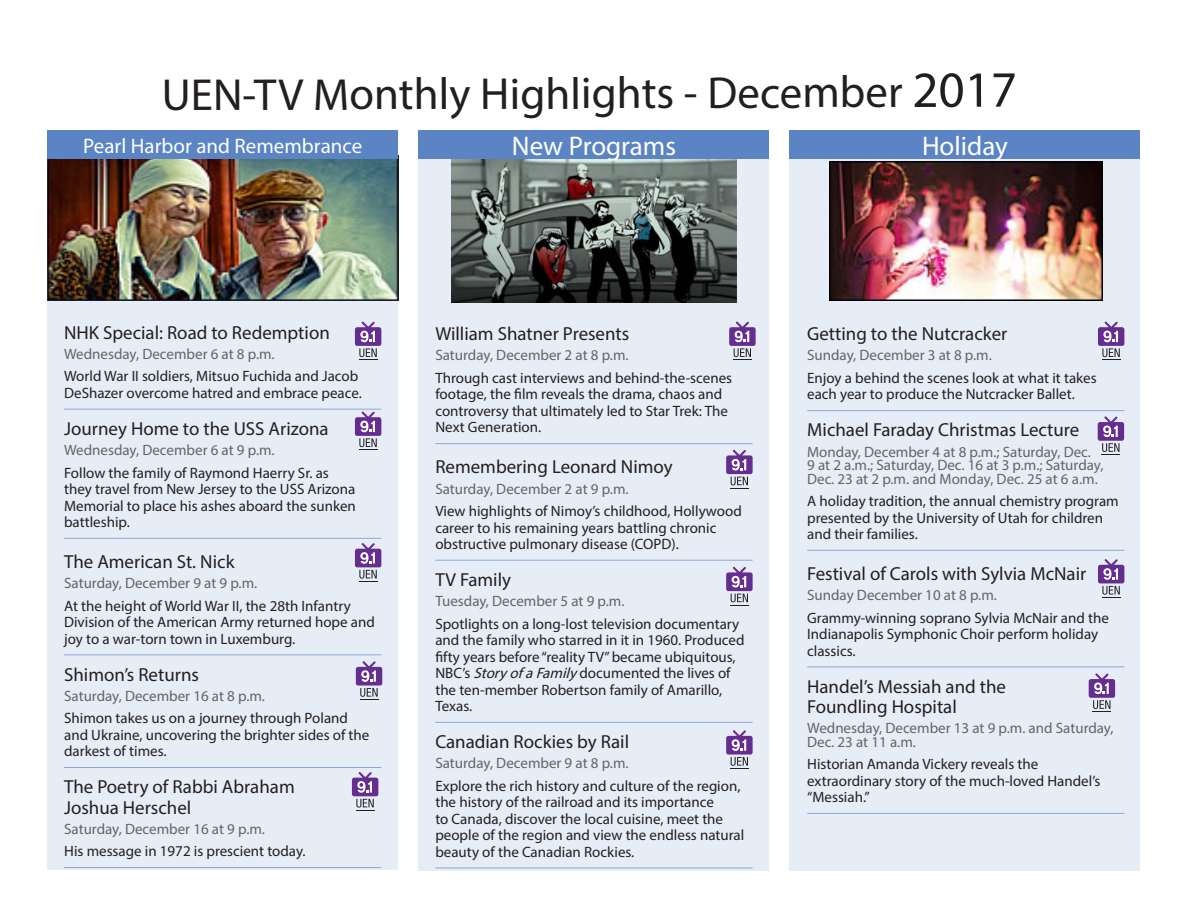
<style>
.page{position:relative;width:1188px;height:918px;background:#fff}
.page>*{position:absolute;margin:0;border:0;box-sizing:border-box;transform-origin:0 0}
.Headline{font:45px "Myriad Pro";letter-spacing:-.005em;color:#231f20}
.Column_Headers{font:27px "Myriad Pro";color:#fff}
.Column_Headers-2{font:21px "Myriad Pro";color:#fff}
.Program_Title{font:18.9px/20.4px "Myriad Pro";color:#231f20}
.Body_copy___no_rule{font:18.9px "Myriad Pro";color:#231f20}
.Body_copy{font:15px/16.5px "Myriad Pro";color:#231f20}
.Date_and_Time{font:15px/13.5px "Myriad Pro";color:#636466}
.s1{font-size:51px}
.s2{font-style:italic}
</style>
<div class="page">
<div style="left:789px;top:156px;width:351px;height:715px;background:#e7edf6"></div>
<div style="left:47px;top:156px;width:351px;height:714px;background:#e7edf6"></div>
<div style="left:418px;top:156px;width:352px;height:715px;background:#e7edf6"></div>
<img style="left:829px;top:161px;width:273px;height:140px">
<img style="left:452px;top:159px;width:284px;height:143px">
<div style="left:47px;top:156px;width:351px;height:145px;background:#5b84c5;opacity:.75"></div>
<hr style="left:64px;top:409px;width:317px;height:1px;background:#8ca9d6">
<hr style="left:64px;top:538px;width:317px;height:1px;background:#8ca9d6">
<hr style="left:64px;top:654px;width:317px;height:1px;background:#8ca9d6">
<hr style="left:64px;top:767px;width:317px;height:1px;background:#8ca9d6">
<hr style="left:64px;top:867px;width:317px;height:1px;background:#8ca9d6">
<hr style="left:807px;top:410px;width:317px;height:1px;background:#8ca9d6">
<hr style="left:807px;top:550px;width:317px;height:1px;background:#8ca9d6">
<hr style="left:807px;top:666px;width:317px;height:1px;background:#8ca9d6">
<hr style="left:807px;top:813px;width:317px;height:1px;background:#8ca9d6">
<svg style="left:355px;top:321px;width:26px;height:39px"></svg>
<svg style="left:1098px;top:321px;width:26px;height:39px"></svg>
<svg style="left:355px;top:411px;width:26px;height:39px"></svg>
<hr style="left:435px;top:443px;width:318px;height:1px;background:#8ca9d6">
<hr style="left:435px;top:560px;width:318px;height:1px;background:#8ca9d6">
<hr style="left:435px;top:722px;width:318px;height:1px;background:#8ca9d6">
<hr style="left:435px;top:868px;width:318px;height:1px;background:#8ca9d6">
<svg style="left:729px;top:321px;width:27px;height:39px"></svg>
<svg style="left:726px;top:450px;width:27px;height:39px"></svg>
<svg style="left:726px;top:730px;width:27px;height:39px"></svg>
<svg style="left:1098px;top:416px;width:26px;height:39px"></svg>
<svg style="left:726px;top:567px;width:27px;height:39px"></svg>
<svg style="left:356px;top:661px;width:26px;height:39px"></svg>
<svg style="left:355px;top:543px;width:26px;height:39px"></svg>
<svg style="left:1098px;top:559px;width:26px;height:39px"></svg>
<svg style="left:1089px;top:673px;width:26px;height:39px"></svg>
<svg style="left:352px;top:772px;width:26px;height:39px"></svg>
<div style="left:47px;top:130px;width:351px;height:29px;background:#5b84c5"></div>
<div style="left:418px;top:130px;width:352px;height:29px;background:#5b84c5"></div>
<div style="left:789px;top:130px;width:351px;height:29px;background:#5b84c5"></div>
<p class="Headline" style="left:162px;top:66px;width:857px">UEN-TV Monthly Highlights - December <span class="s1">2017</span></p>
<p class="Column_Headers-2" style="left:83px;top:133px;width:281px">Pearl Harbor and Remembrance</p>
<p class="Column_Headers" style="left:512px;top:129px;width:166px">New Programs</p>
<p class="Column_Headers" style="left:922px;top:129px;width:87px">Holiday</p>
<p class="Program_Title" style="left:64px;top:322px;width:267px">NHK Special: Road to Redemption</p>
<p class="Date_and_Time" style="left:64px;top:347px;width:212px">Wednesday, December 6 at 8 p.m.</p>
<p class="Body_copy" style="left:64px;top:368px;width:299px">World War II soldiers, Mitsuo Fuchida and Jacob<br>DeShazer overcome hatred and embrace peace.</p>
<p class="Program_Title" style="left:64px;top:418px;width:266px">Journey Home to the USS Arizona</p>
<p class="Date_and_Time" style="left:64px;top:443px;width:212px">Wednesday, December 6 at 9 p.m.</p>
<p class="Body_copy" style="left:64px;top:464px;width:293px">Follow the family of Raymond Haerry Sr. as they travel from New Jersey to the USS Arizona Memorial to place his ashes aboard the sunken battleship.</p>
<p class="Program_Title" style="left:64px;top:551px;width:172px">The American St. Nick</p>
<p class="Date_and_Time" style="left:64px;top:576px;width:195px">Saturday, December 9 at 9 p.m.</p>
<p class="Body_copy" style="left:64px;top:597px;width:312px">At the height of World War II, the 28th Infantry<br>Division of the American Army returned hope and joy to a war-torn town in Luxemburg.</p>
<p class="Program_Title" style="left:64px;top:664px;width:136px">Shimon’s Returns</p>
<p class="Date_and_Time" style="left:64px;top:689px;width:202px">Saturday, December 16 at 8 p.m.</p>
<p class="Body_copy" style="left:64px;top:710px;width:307px">Shimon takes us on a journey through Poland and Ukraine, uncovering the brighter sides of the darkest of times.</p>
<p class="Program_Title" style="left:64px;top:776px;width:232px">The Poetry of Rabbi Abraham<br>Joshua Herschel</p>
<p class="Date_and_Time" style="left:64px;top:822px;width:202px">Saturday, December 16 at 9 p.m.</p>
<p class="Body_copy" style="left:64px;top:843px;width:243px">His message in 1972 is prescient today.</p>
<p class="Program_Title" style="left:435px;top:323px;width:195px">William Shatner Presents</p>
<p class="Date_and_Time" style="left:435px;top:348px;width:195px">Saturday, December 2 at 8 p.m.</p>
<p class="Body_copy" style="left:435px;top:369px;width:298px">Through cast interviews and behind-the-scenes footage, the film reveals the drama, chaos and controversy that ultimately led to Star Trek: The Next Generation.</p>
<p class="Program_Title" style="left:435px;top:456px;width:239px">Remembering Leonard Nimoy</p>
<p class="Date_and_Time" style="left:435px;top:482px;width:195px">Saturday, December 2 at 9 p.m.</p>
<p class="Body_copy" style="left:435px;top:503px;width:308px">View highlights of Nimoy’s childhood, Hollywood career to his remaining years battling chronic obstructive pulmonary disease (COPD).</p>
<p class="Program_Title" style="left:435px;top:569px;width:77px">TV Family</p>
<p class="Date_and_Time" style="left:435px;top:594px;width:191px">Tuesday, December 5 at 9 p.m.</p>
<p class="Body_copy" style="left:435px;top:615px;width:311px">Spotlights on a long-lost television documentary and the family who starred in it in 1960. Produced fifty years before “reality TV” became ubiquitous, NBC’s <span class="s2">StoryofaFamily</span>documented the lives of the ten-member Robertson family of Amarillo, Texas.</p>
<p class="Program_Title" style="left:435px;top:731px;width:195px">Canadian Rockies by Rail</p>
<p class="Date_and_Time" style="left:435px;top:756px;width:195px">Saturday, December 9 at 8 p.m.</p>
<p class="Body_copy" style="left:435px;top:777px;width:311px">Explore the rich history and culture of the region, the history of the railroad and its importance<br>to Canada, discover the local cuisine, meet the people of the region and view the endless natural beauty of the Canadian Rockies.</p>
<p class="Program_Title" style="left:807px;top:323px;width:202px">Getting to the Nutcracker</p>
<p class="Date_and_Time" style="left:807px;top:348px;width:186px">Sunday, December 3 at 8 p.m.</p>
<p class="Body_copy" style="left:807px;top:369px;width:291px">Enjoy a behind the scenes look at what it takes each year to produce the Nutcracker Ballet.</p>
<p class="Body_copy___no_rule" style="left:807px;top:418px;width:274px">Michael Faraday Christmas Lecture</p>
<p class="Date_and_Time" style="left:807px;top:445px;width:298px">Monday, December 4 at 8 p.m.; Saturday, Dec.<br>9 at 2 a.m.; Saturday, Dec. 16 at 3 p.m.; Saturday,<br>Dec. 23 at 2 p.m. and Monday, Dec. 25 at 6 a.m.</p>
<p class="Body_copy" style="left:807px;top:493px;width:313px">A holiday tradition, the annual chemistry program presented by the University of Utah for children and their families.</p>
<p class="Program_Title" style="left:807px;top:563px;width:281px">Festival of Carols with Sylvia McNair</p>
<p class="Date_and_Time" style="left:807px;top:588px;width:191px">Sunday December 10 at 8 p.m.</p>
<p class="Body_copy" style="left:807px;top:609px;width:303px">Grammy-winning soprano Sylvia McNair and the<br>Indianapolis Symphonic Choir perform holiday classics.</p>
<p class="Program_Title" style="left:807px;top:676px;width:200px">Handel’s Messiah and the<br>Foundling Hospital</p>
<p class="Date_and_Time" style="left:807px;top:721px;width:308px">Wednesday, December 13 at 9 p.m. and Saturday,<br>Dec. 23 at 11 a.m.</p>
<p class="Body_copy" style="left:807px;top:756px;width:295px">Historian Amanda Vickery reveals the extraordinary story of the much-loved Handel’s “Messiah.”</p>
</div>
